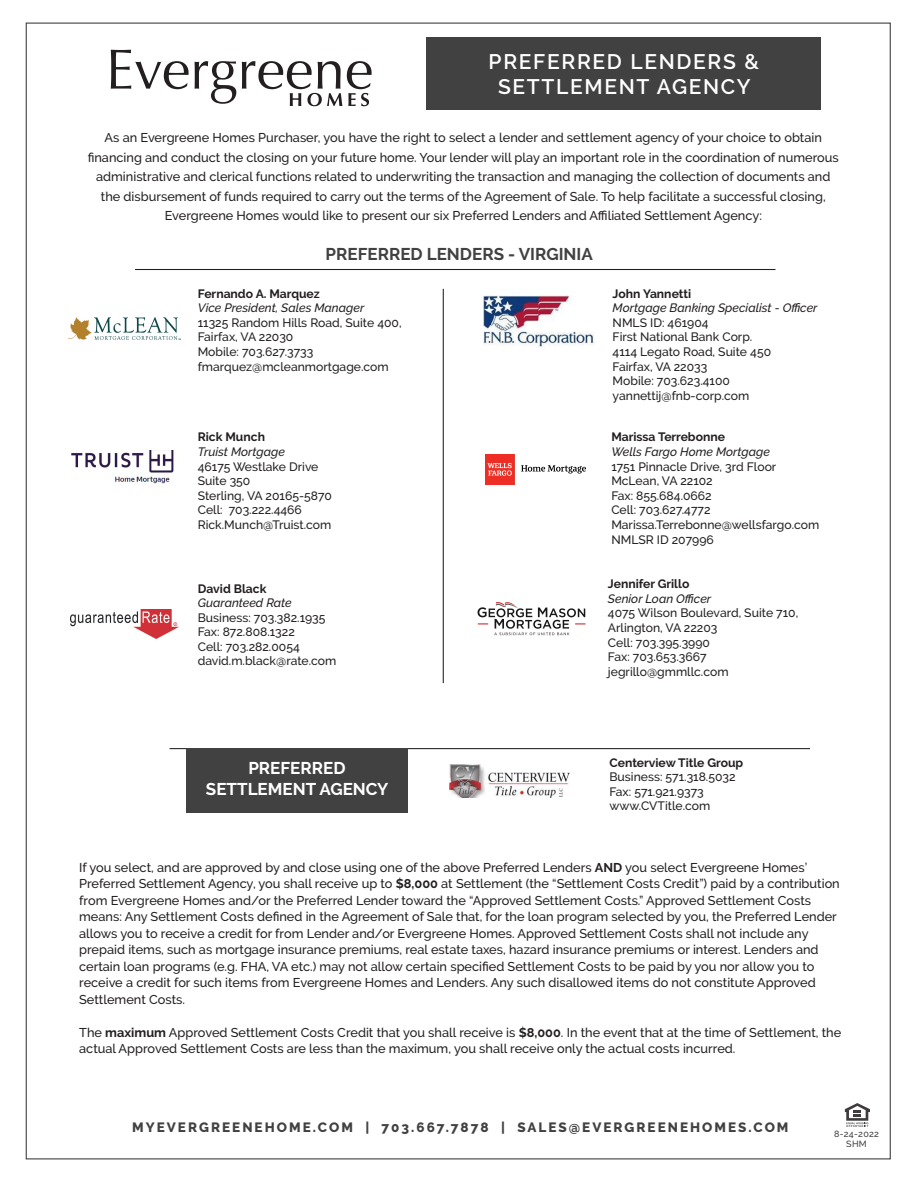
<style>
.page{position:relative;width:918px;height:1188px;background:#fff}
.page>*{position:absolute;margin:0;border:0;box-sizing:border-box;transform-origin:0 0}
.t1{font:600 21px/25.2px "Raleway";letter-spacing:.08em;color:#fff;text-align:center}
.t2{font:700 16.95px "Raleway";color:#414141}
.t3{font:700 16.95px/20.4px "Raleway";color:#fff;text-align:center}
.t4{font:800 13.5px "Raleway";letter-spacing:.15em;color:#414141}
.t5{font:500 12.75px/16.5px "Raleway";color:#231f20}
.t6{font:500 12.15px/14.5px "Raleway";color:#231f20}
.t7{font:italic 500 12.15px "Raleway";color:#231f20}
.t8{font:700 12.15px "Raleway";color:#231f20}
.t9{font:500 9px/10.8px "Raleway";letter-spacing:.03em;color:#414141;text-align:center}
.s1{font-weight:700}
</style>
<div class="page">
<img style="left:69px;top:318px;width:111px;height:21px">
<img style="left:71px;top:451px;width:103px;height:33px">
<img style="left:450px;top:764px;width:119px;height:34px">
<div style="left:427px;top:37px;width:394px;height:73px;background:#414141"></div>
<svg style="left:845px;top:1103px;width:25px;height:24px"></svg>
<hr style="left:135px;top:269px;width:641px;height:1px;background:#231f20">
<hr style="left:443px;top:289px;width:1px;height:394px;background:#231f20">
<svg style="left:111px;top:50px;width:78px;height:39px"></svg>
<svg style="left:195px;top:61px;width:41px;height:43px"></svg>
<svg style="left:242px;top:61px;width:130px;height:45px"></svg>
<hr style="left:170px;top:748px;width:640px;height:1px;background:#231f20">
<img style="left:70px;top:609px;width:109px;height:29px">
<img style="left:477px;top:602px;width:109px;height:34px">
<div style="left:186px;top:748px;width:222px;height:65px;background:#414141"></div>
<img style="left:483px;top:296px;width:112px;height:51px">
<img style="left:485px;top:455px;width:101px;height:30px">
<h1 class="t1" style="left:489px;top:49px;width:272px">PREFERRED LENDERS &amp;<br>SETTLEMENT AGENCY</h1>
<p class="t5" style="left:88px;top:128px;width:753px;line-height:19.5px;text-align:center">As an Evergreene Homes Purchaser, you have the right to select a lender and settlement agency of your choice to obtain financing and conduct the closing on your future home. Your lender will play an important role in the coordination of numerous administrative and clerical functions related to underwriting the transaction and managing the collection of documents and the disbursement of funds required to carry out the terms of the Agreement of Sale. To help facilitate a successful closing, Evergreene Homes would like to present our six Preferred Lenders and Affiliated Settlement Agency:</p>
<h2 class="t2" style="left:326px;top:245px;width:269px">PREFERRED LENDERS - VIRGINIA</h2>
<p class="t8" style="left:198px;top:287px;width:123px">Fernando A. Marquez</p>
<p class="t7" style="left:198px;top:301px;width:168px">Vice President, Sales Manager</p>
<p class="t6" style="left:198px;top:315px;width:205px">11325 Random Hills Road, Suite 400,<br>Fairfax, VA 22030<br>Mobile: 703.627.3733 fmarquez@mcleanmortgage.com</p>
<p class="t8" style="left:198px;top:430px;width:69px">Rick Munch</p>
<p class="t7" style="left:198px;top:445px;width:89px">Truist Mortgage</p>
<p class="t6" style="left:198px;top:459px;width:136px">46175 Westlake Drive<br>Suite 350<br>Sterling, VA 20165-5870<br>Cell: 703.222.4466<br>Rick.Munch@Truist.com</p>
<p class="t8" style="left:198px;top:581px;width:70px">David Black</p>
<p class="t7" style="left:198px;top:596px;width:95px">Guaranteed Rate</p>
<p class="t6" style="left:198px;top:610px;width:140px">Business: 703.382.1935<br>Fax: 872.808.1322<br>Cell: 703.282.0054 david.m.black@rate.com</p>
<p class="t8" style="left:613px;top:287px;width:80px">John Yannetti</p>
<p class="t7" style="left:613px;top:301px;width:206px">Mortgage Banking Specialist - Officer</p>
<p class="t6" style="left:613px;top:315px;width:160px">NMLS ID: 461904<br>First National Bank Corp.<br>4114 Legato Road, Suite 450<br>Fairfax, VA 22033<br>Mobile: 703.623.4100 yannettij@fnb-corp.com</p>
<p class="t8" style="left:611px;top:430px;width:115px">Marissa Terrebonne</p>
<p class="t7" style="left:611px;top:445px;width:160px">Wells Fargo Home Mortgage</p>
<p class="t6" style="left:611px;top:459px;width:210px">1751 Pinnacle Drive, 3rd Floor<br>McLean, VA 22102<br>Fax: 855.684.0662<br>Cell: 703.627.4772<br>Marissa.Terrebonne@wellsfargo.com<br>NMLSR ID 207996</p>
<p class="t8" style="left:608px;top:577px;width:83px">Jennifer Grillo</p>
<p class="t7" style="left:608px;top:591px;width:105px">Senior Loan Officer</p>
<p class="t6" style="left:608px;top:606px;width:192px">4075 Wilson Boulevard, Suite 710,<br>Arlington, VA 22203<br>Cell: 703.395.3990<br>Fax: 703.653.3667 jegrillo@gmmllc.com</p>
<h2 class="t3" style="left:206px;top:758px;width:184px">PREFERRED<br>SETTLEMENT AGENCY</h2>
<p class="t8" style="left:609px;top:755px;width:135px">Centerview Title Group</p>
<p class="t6" style="left:609px;top:770px;width:128px">Business: 571.318.5032<br>Fax: 571.921.9373 www.CVTitle.com</p>
<p class="t5" style="left:79px;top:859px;width:762px">If you select, and are approved by and close using one of the above Preferred Lenders <span class="s1">AND</span> you select Evergreene Homes’ Preferred Settlement Agency, you shall receive up to <span class="s1">$8,000</span> at Settlement (the “Settlement Costs Credit”) paid by a contribution from Evergreene Homes and/or the Preferred Lender toward the “Approved Settlement Costs.” Approved Settlement Costs means: Any Settlement Costs defined in the Agreement of Sale that, for the loan program selected by you, the Preferred Lender allows you to receive a credit for from Lender and/or Evergreene Homes. Approved Settlement Costs shall not include any prepaid items, such as mortgage insurance premiums, real estate taxes, hazard insurance premiums or interest. Lenders and certain loan programs (e.g. FHA, VA etc.) may not allow certain specified Settlement Costs to be paid by you nor allow you to receive a credit for such items from Evergreene Homes and Lenders. Any such disallowed items do not constitute Approved Settlement Costs.</p>
<p class="t5" style="left:79px;top:1024px;width:764px">The <span class="s1">maximum</span> Approved Settlement Costs Credit that you shall receive is <span class="s1">$8,000</span>. In the event that at the time of Settlement, the actual Approved Settlement Costs are less than the maximum, you shall receive only the actual costs incurred.</p>
<p class="t4" style="left:132px;top:1120px;width:658px">MYEVERGREENEHOME.COM | 703.667.7878 | SALES@EVERGREENEHOMES.COM</p>
<p class="t9" style="left:834px;top:1128px;width:46px">8-24-2022<br>SHM</p>
</div>
